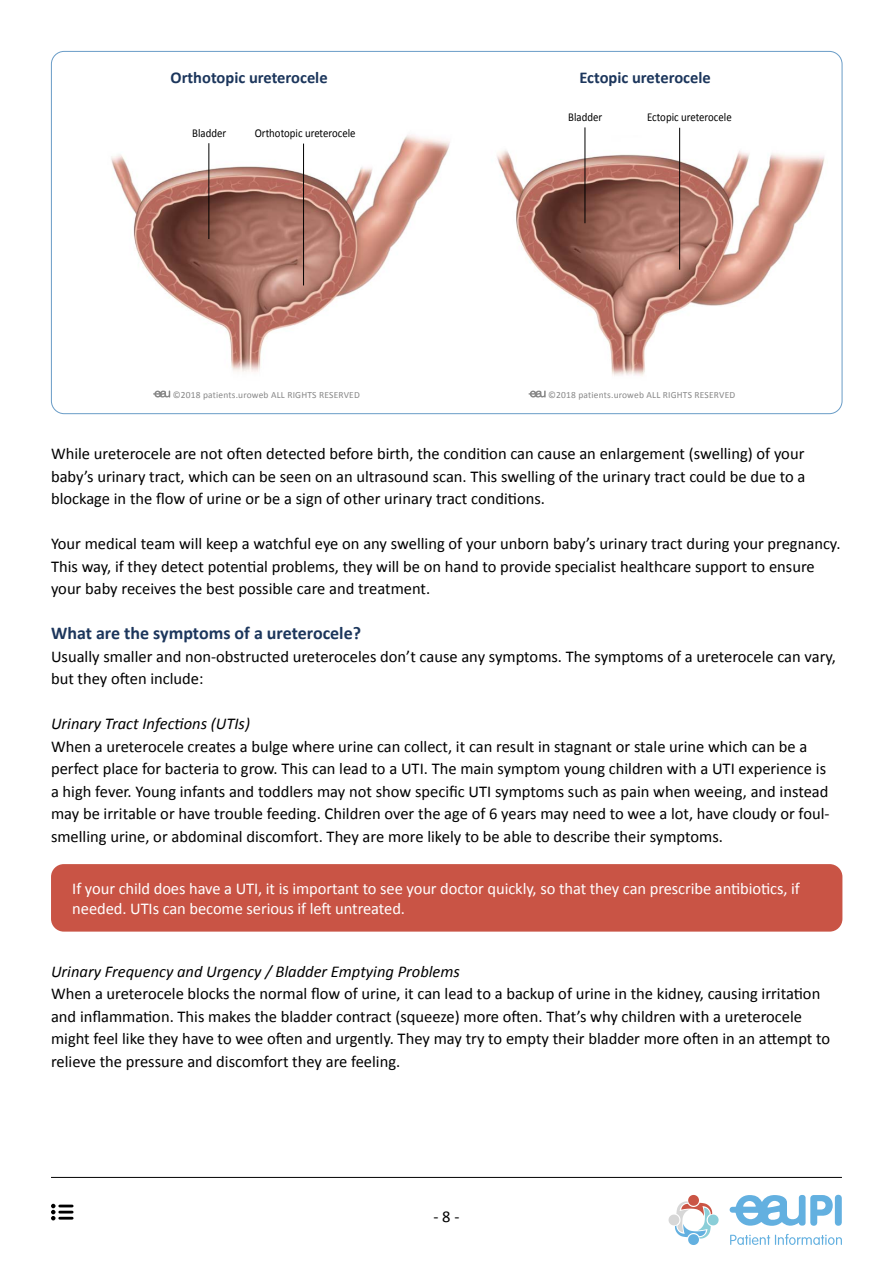
<style>
.page{position:relative;width:893px;height:1263px;background:#fff}
.page>*{position:absolute;margin:0;border:0;box-sizing:border-box;transform-origin:0 0}
.t1{font:700 18px "Calibri";color:#1c365c}
.t2{font:16.5px/22.5px "Calibri";color:#000}
.t3{font:16.5px/19.8px "Calibri";letter-spacing:-.005em;color:#fff}
.t4{font:italic 16.5px "Calibri";color:#000}
.t5{font:700 16.5px "Calibri";color:#1c365c}
.t6{font:12px "Calibri";color:#000;scale:.9 1}
.t7{font:9.45px "Calibri";letter-spacing:.02em;color:#878787}
</style>
<div class="page">
<hr style="left:51px;top:1177px;width:791px;height:1px;background:#000">
<svg style="left:730px;top:1234px;width:112px;height:11px"></svg>
<svg style="left:730px;top:1195px;width:103px;height:31px"></svg>
<div style="left:835px;top:1195px;width:7px;height:31px;background:#63b0e0;border-radius:4px"></div>
<svg style="left:668px;top:1195px;width:51px;height:50px"></svg>
<div style="left:51px;top:864px;width:791px;height:68px;background:#c95445;border-radius:13px"></div>
<img style="left:111px;top:135px;width:339px;height:237px">
<hr style="left:208px;top:143px;width:1px;height:96px;background:#000">
<hr style="left:303px;top:144px;width:1px;height:141px;background:#000">
<img style="left:497px;top:135px;width:328px;height:241px">
<svg style="left:528px;top:391px;width:18px;height:7px"></svg>
<svg style="left:153px;top:391px;width:17px;height:7px"></svg>
<hr style="left:584px;top:127px;width:1px;height:96px;background:#000">
<hr style="left:679px;top:128px;width:1px;height:142px;background:#000">
<svg style="left:51px;top:1204px;width:21px;height:16px"></svg>
<p class="t5" style="left:171px;top:66px;width:159px">Orthotopic ureterocele</p>
<p class="t5" style="left:579px;top:66px;width:133px">Ectopic ureterocele</p>
<p class="t6" style="left:192px;top:125px;width:39px">Bladder</p>
<p class="t6" style="left:255px;top:125px;width:114px">Orthotopic ureterocele</p>
<p class="t6" style="left:568px;top:109px;width:39px">Bladder</p>
<p class="t6" style="left:647px;top:109px;width:96px">Ectopic ureterocele</p>
<p class="t7" style="left:173px;top:388px;width:189px">©2018 patients.uroweb ALL RIGHTS RESERVED</p>
<p class="t7" style="left:548px;top:388px;width:189px">©2018 patients.uroweb ALL RIGHTS RESERVED</p>
<p class="t2" style="left:51px;top:442px;width:756px;text-align:justify">While ureterocele are not often detected before birth, the condition can cause an enlargement (swelling) of your baby’s urinary tract, which can be seen on an ultrasound scan. This swelling of the urinary tract could be due to a blockage in the flow of urine or be a sign of other urinary tract conditions.</p>
<p class="t2" style="left:51px;top:532px;width:791px">Your medical team will keep a watchful eye on any swelling of your unborn baby’s urinary tract during your pregnancy.<br>This way, if they detect potential problems, they will be on hand to provide specialist healthcare support to ensure your baby receives the best possible care and treatment.</p>
<p class="t1" style="left:51px;top:620px;width:312px">What are the symptoms of a ureterocele?</p>
<p class="t2" style="left:51px;top:644px;width:786px">Usually smaller and non-obstructed ureteroceles don’t cause any symptoms. The symptoms of a ureterocele can vary, but they often include:</p>
<p class="t4" style="left:51px;top:712px;width:201px">Urinary Tract Infections (UTIs)</p>
<p class="t2" style="left:51px;top:734px;width:780px">When a ureterocele creates a bulge where urine can collect, it can result in stagnant or stale urine which can be a perfect place for bacteria to grow. This can lead to a UTI. The main symptom young children with a UTI experience is a high fever. Young infants and toddlers may not show specific UTI symptoms such as pain when weeing, and instead may be irritable or have trouble feeding. Children over the age of 6 years may need to wee a lot, have cloudy or foul&shy;smelling urine, or abdominal discomfort. They are more likely to be able to describe their symptoms.</p>
<p class="t3" style="left:72px;top:878px;width:729px">If your child does have a UTI, it is important to see your doctor quickly, so that they can prescribe antibiotics, if needed. UTIs can become serious if left untreated.</p>
<p class="t4" style="left:51px;top:960px;width:410px">Urinary Frequency and Urgency / Bladder Emptying Problems</p>
<p class="t2" style="left:51px;top:982px;width:781px">When a ureterocele blocks the normal flow of urine, it can lead to a backup of urine in the kidney, causing irritation and inflammation. This makes the bladder contract (squeeze) more often. That’s why children with a ureterocele might feel like they have to wee often and urgently. They may try to empty their bladder more often in an attempt to relieve the pressure and discomfort they are feeling.</p>
<p class="t2" style="left:433px;top:1204px;width:27px">- 8 -</p>
</div>
